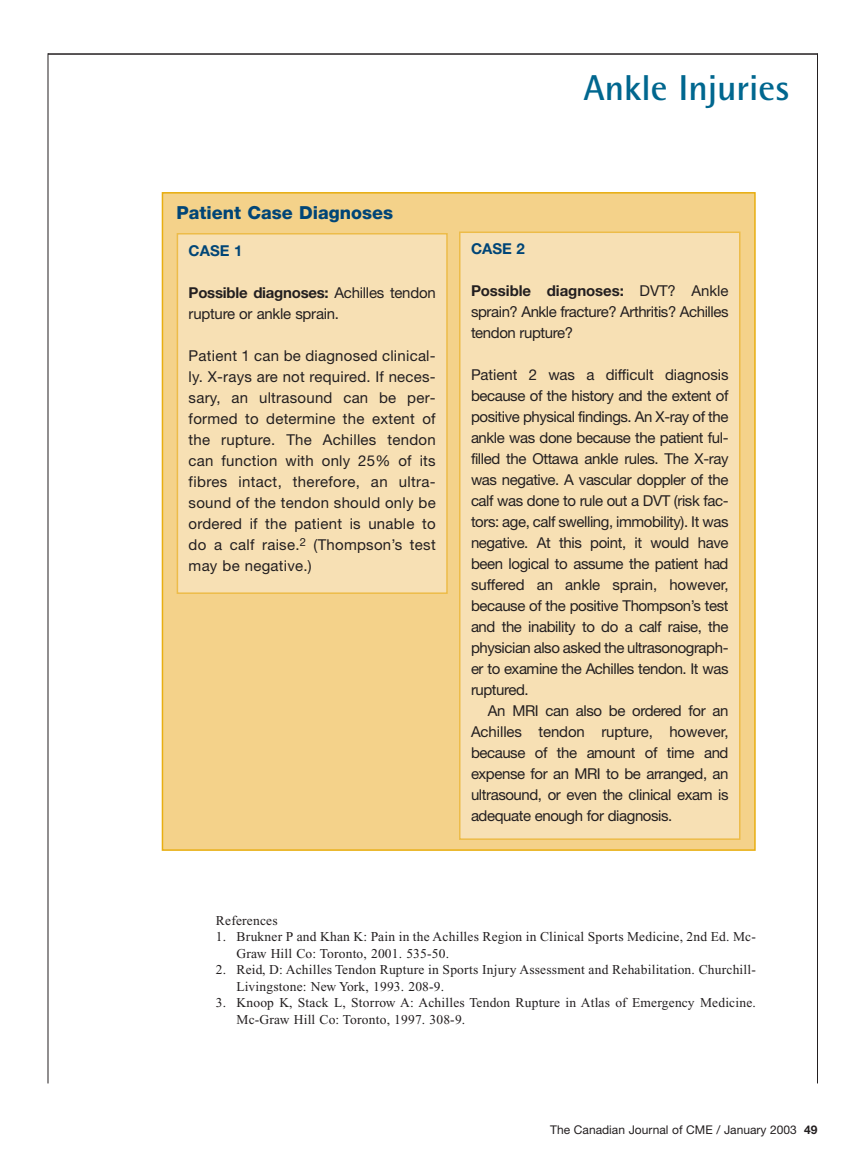
<style>
.page{position:relative;width:864px;height:1175px;background:#fff}
.page>*{position:absolute;margin:0;border:0;box-sizing:border-box;transform-origin:0 0}
.t1{font:700 36px "Rotis Semi Sans";color:#00678f}
.t2{font:800 18px "Helvetica Neue";color:#004577}
.t3{font:15px/21px "Helvetica Neue";letter-spacing:-.03em;color:#231f20;text-align:justify}
.t4{font:700 15px "Helvetica Neue";color:#004577}
.t5{font:13.5px/16.5px "Times New Roman";letter-spacing:.015em;color:#231f20}
.t6{font:12px "Helvetica Neue";color:#231f20}
.s1{font-weight:700}
</style>
<div class="page">
<hr style="left:48px;top:53px;width:770px;height:2px;background:#231f20">
<hr style="left:48px;top:53px;width:1px;height:1030px;background:#231f20">
<hr style="left:817px;top:53px;width:1px;height:1030px;background:#231f20">
<div style="left:162px;top:193px;width:593px;height:657px;background:#f4d28a"></div>
<div style="left:177px;top:234px;width:270px;height:359px;background:#f7e0b4"></div>
<div style="left:177px;top:233px;width:271px;height:361px;border:2px solid #edbc49"></div>
<div style="left:460px;top:232px;width:280px;height:607px;background:#f7e0b4"></div>
<div style="left:459px;top:231px;width:282px;height:609px;border:2px solid #edbc49"></div>
<h1 class="t1" style="left:583px;top:75px;width:208px">Ankle Injuries</h1>
<p class="t2" style="left:177px;top:206px;width:218px">Patient Case Diagnoses</p>
<p class="t4" style="left:189px;top:245px;width:55px">CASE 1</p>
<p class="t3" style="left:189px;top:283px;width:249px"><span class="s1">Possible diagnoses:</span> Achilles tendon rupture or ankle sprain.</p>
<p class="t3" style="left:189px;top:346px;width:249px">Patient 1 can be diagnosed clinical&shy;ly. X-rays are not required. If neces&shy;sary, an ultrasound can be per&shy;formed to determine the extent of the rupture. The Achilles tendon can function with only 25% of its fibres intact, therefore, an ultra&shy;sound of the tendon should only be ordered if the patient is unable to do a calf raise.<sup>2</sup> (Thompson’s test may be negative.)</p>
<p class="t4" style="left:471px;top:243px;width:55px">CASE 2</p>
<p class="t3" style="left:471px;top:282px;width:259px"><span class="s1">Possible diagnoses:</span> DVT? Ankle sprain? Ankle fracture? Arthritis? Achilles tendon rupture?</p>
<p class="t3" style="left:471px;top:366px;width:259px">Patient 2 was a difficult diagnosis because of the history and the extent of positive physical findings. An X-ray of the ankle was done because the patient ful&shy;filled the Ottawa ankle rules. The X-ray was negative. A vascular doppler of the calf was done to rule out a DVT (risk fac&shy;tors: age, calf swelling, immobility). It was negative. At this point, it would have been logical to assume the patient had suffered an ankle sprain, however, because of the positive Thompson’s test and the inability to do a calf raise, the physician also asked the ultrasonograph&shy;er to examine the Achilles tendon. It was ruptured.</p>
<p class="t3" style="left:471px;top:702px;width:259px;text-indent:17px">An MRI can also be ordered for an Achilles tendon rupture, however, because of the amount of time and expense for an MRI to be arranged, an ultrasound, or even the clinical exam is adequate enough for diagnosis.</p>
<p class="t5" style="left:216px;top:913px;width:63px">References</p>
<p class="t5" style="left:237px;top:929px;width:521px;text-indent:-21px">1. Brukner P and Khan K: Pain in the Achilles Region in Clinical Sports Medicine, 2nd Ed. Mc-<br>Graw Hill Co: Toronto, 2001. 535-50.</p>
<p class="t5" style="left:237px;top:962px;width:521px;text-indent:-21px">2. Reid, D: Achilles Tendon Rupture in Sports Injury Assessment and Rehabilitation. Churchill-<br>Livingstone: New York, 1993. 208-9.</p>
<p class="t5" style="left:237px;top:995px;width:521px;text-indent:-21px">3. Knoop K, Stack L, Storrow A: Achilles Tendon Rupture in Atlas of Emergency Medicine.<br>Mc-Graw Hill Co: Toronto, 1997. 308-9.</p>
<p class="t6" style="left:550px;top:1125px;width:269px">The Canadian Journal of CME / January 2003 <span class="s1">49</span></p>
</div>
